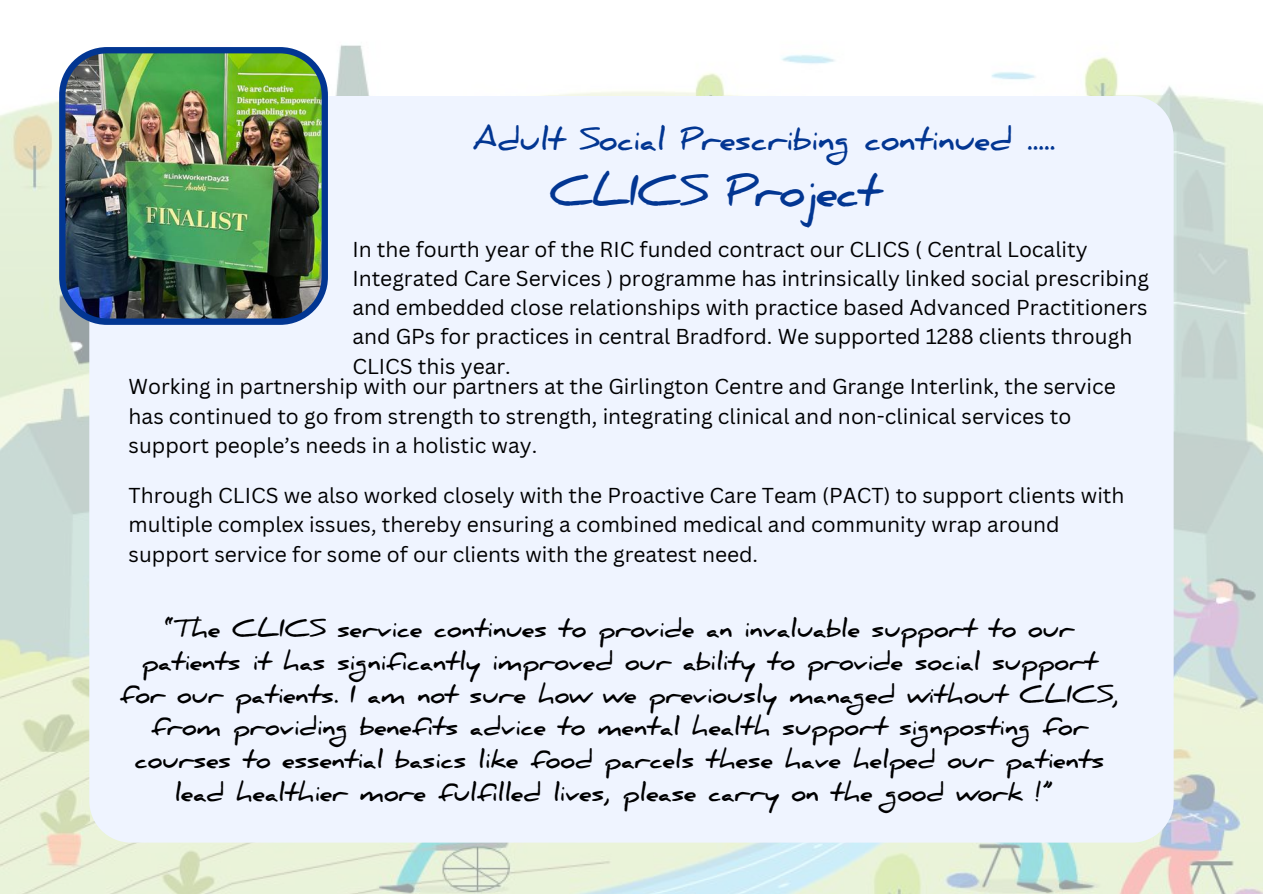
<style>
.page{position:relative;width:1263px;height:894px;background:#fff}
.page>*{position:absolute;margin:0;border:0;box-sizing:border-box;transform-origin:0 0}
.t1{font:700 42px "Daniel";letter-spacing:-.03em;color:#023692}
.t2{font:700 30px "Daniel";color:#023692}
.t3{font:700 24px/32.7px "Daniel";color:#000;text-align:center}
.t4{font:21px/29.2px "Canva Sans";color:#000}
</style>
<div class="page">
<img style="left:0;top:45px;width:1263px;height:848px">
<div style="left:89px;top:96px;width:1084px;height:746px;background:#eff4ff"></div>
<img style="left:59px;top:47px;width:269px;height:278px">
<h2 class="t2" style="left:473px;top:122px;width:584px">Adult Social Prescribing continued .....</h2>
<h1 class="t1" style="left:549px;top:167px;width:333px">CLICS Project</h1>
<p class="t4" style="left:352px;top:234px;width:798px">In the fourth year of the RIC funded contract our CLICS ( Central Locality Integrated Care Services ) programme has intrinsically linked social prescribing and embedded close relationships with practice based Advanced Practitioners and GPs for practices in central Bradford. We supported 1288 clients through CLICS this year.</p>
<p class="t4" style="left:129px;top:371px;width:989px">Working in partnership with our partners at the Girlington Centre and Grange Interlink, the service has continued to go from strength to strength, integrating clinical and non-clinical services to support people’s needs in a holistic way.</p>
<p class="t4" style="left:129px;top:480px;width:997px">Through CLICS we also worked closely with the Proactive Care Team (PACT) to support clients with multiple complex issues, thereby ensuring a combined medical and community wrap around support service for some of our clients with the greatest need.</p>
<p class="t3" style="left:120px;top:612px;width:1001px">“The CLICS service continues to provide an invaluable support to our patients it has significantly improved our ability to provide social support for our patients. I am not sure how we previously managed without CLICS, from providing benefits advice to mental health support signposting for courses to essential basics like food parcels these have helped our patients lead healthier more fulfilled lives, please carry on the good work !”</p>
</div>
